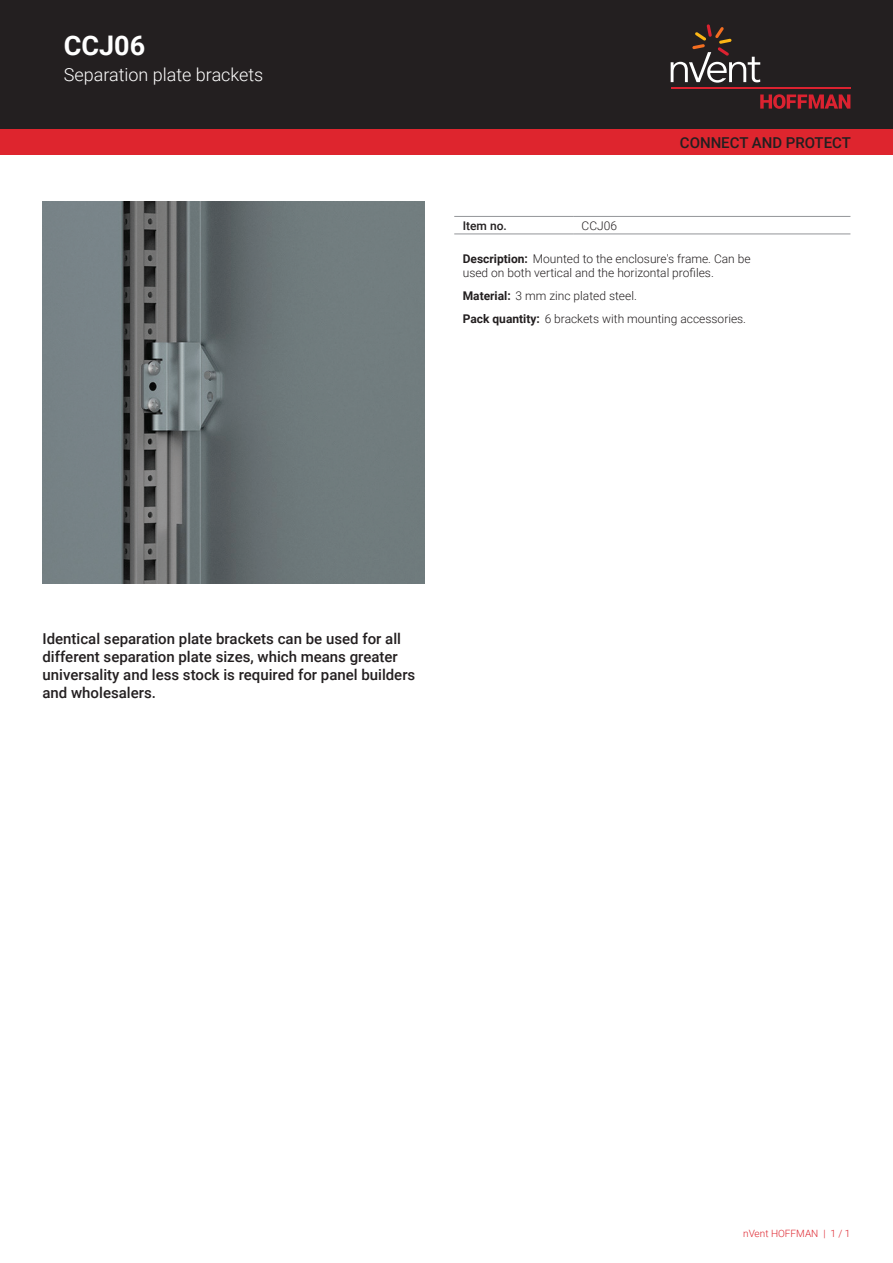
<style>
.page{position:relative;width:893px;height:1263px;background:#fff}
.page>*{position:absolute;margin:0;border:0;box-sizing:border-box;transform-origin:0 0}
.t1{font:700 27px "Roboto";color:#fff}
.t2{font:300 18px "Roboto";color:#fff}
.t3{font:500 15px/18px "Roboto";color:#231f20}
.t4{font:300 12px/14.4px "Roboto";color:#231f20}
.t5{font:500 12px "Roboto";color:#231f20}
.t6{font:300 10.05px "Roboto";color:#de252e}
.s1{font-weight:700}
</style>
<div class="page">
<div style="left:0;top:0;width:893px;height:129px;background:#231f20"></div>
<svg style="left:760px;top:94px;width:90px;height:15px"></svg>
<hr style="left:671px;top:88px;width:179px;height:1px;background:#db2230">
<svg style="left:671px;top:24px;width:89px;height:59px"></svg>
<div style="left:0;top:129px;width:893px;height:26px;background:#de252e"></div>
<hr style="left:454px;top:216px;width:119px;height:1px;background:#939598">
<hr style="left:454px;top:234px;width:119px;height:1px;background:#939598">
<hr style="left:573px;top:216px;width:277px;height:1px;background:#939598">
<hr style="left:573px;top:234px;width:277px;height:1px;background:#939598">
<img style="left:43px;top:202px;width:381px;height:382px">
<img style="left:154px;top:314px;width:158px;height:158px">
<h1 class="t1" style="left:64px;top:27px;width:83px">CCJ06</h1>
<p class="t2" style="left:64px;top:62px;width:201px">Separation plate brackets</p>
<p class="t3" style="left:680px;top:133px;width:173px">CONNECT AND PROTECT</p>
<p class="t5" style="left:463px;top:217px;width:46px">Item no.</p>
<p class="t4" style="left:582px;top:218px;width:37px">CCJ06</p>
<p class="t4" style="left:463px;top:251px;width:289px"><span class="s1">Description:</span> Mounted to the enclosure's frame. Can be used on both vertical and the horizontal profiles.</p>
<p class="t4" style="left:463px;top:284px;width:285px;line-height:23px"><span class="s1">Material:</span> 3 mm zinc plated steel.<br><span class="s1">Pack quantity:</span> 6 brackets with mounting accessories.</p>
<p class="t3" style="left:43px;top:629px;width:374px">Identical separation plate brackets can be used for all different separation plate sizes, which means greater universality and less stock is required for panel builders and wholesalers.</p>
<p class="t6" style="left:743px;top:1226px;width:109px">nVent HOFFMAN | 1 / 1</p>
</div>
